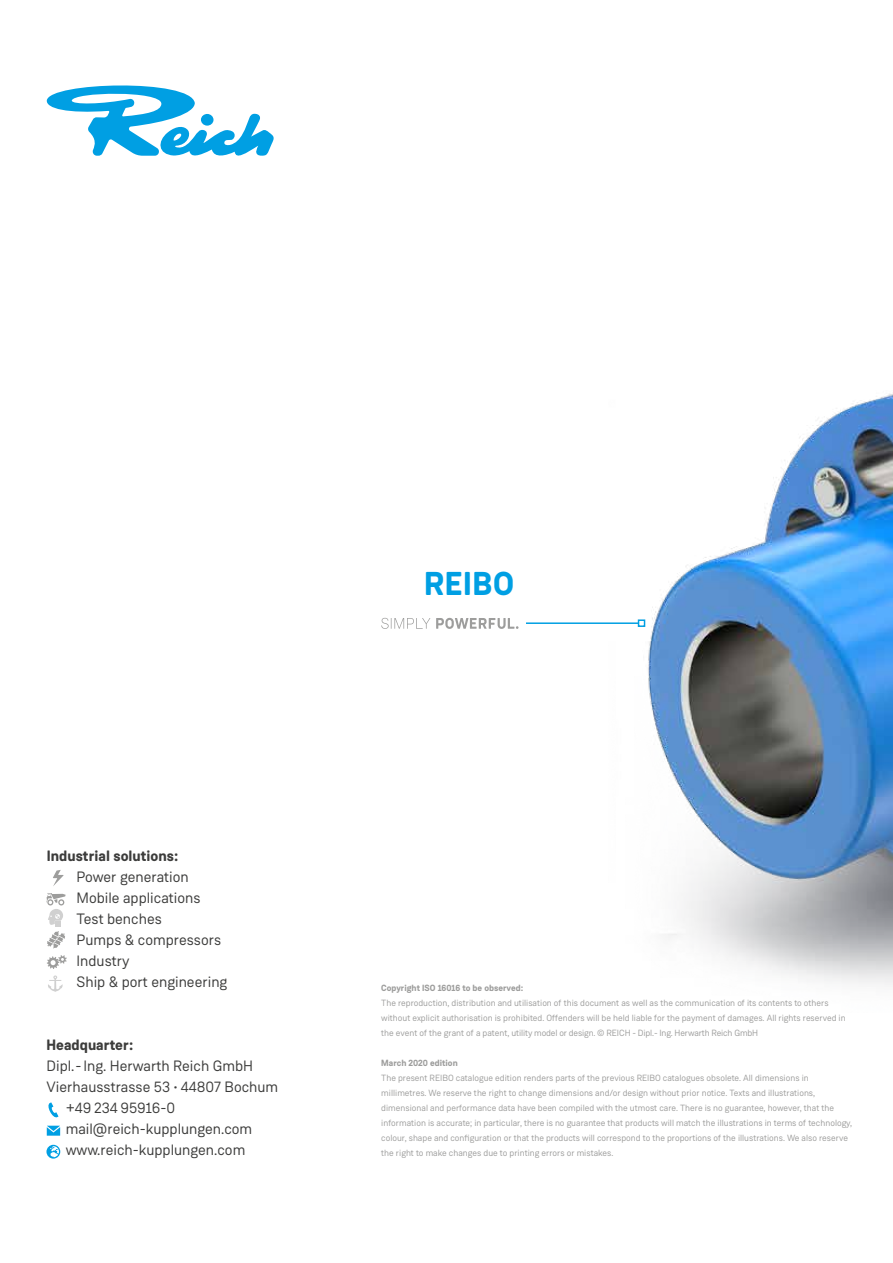
<style>
.page{position:relative;width:893px;height:1263px;background:#fff}
.page>*{position:absolute;margin:0;border:0;box-sizing:border-box;transform-origin:0 0}
.t1{font:700 33px "Weissenhof Grotesk";letter-spacing:.02em;color:#009fe3}
.t2{font:15px/21px "Weissenhof Grotesk";color:#3c3c3b}
.t3{font:700 15px "Weissenhof Grotesk";color:#3c3c3b}
.t4{font:9px/15px "Weissenhof Grotesk";color:#9d9d9c}
.t5{font:700 9px "Weissenhof Grotesk";color:#9d9d9c}
</style>
<div class="page">
<svg style="left:436px;top:618px;width:41px;height:11px"></svg>
<svg style="left:381px;top:618px;width:49px;height:11px"></svg>
<svg style="left:46px;top:85px;width:228px;height:71px"></svg>
<img style="left:478px;top:394px;width:415px;height:591px">
<svg style="left:47px;top:1126px;width:13px;height:10px"></svg>
<svg style="left:48px;top:1102px;width:10px;height:16px"></svg>
<svg style="left:46px;top:1145px;width:14px;height:13px"></svg>
<svg style="left:47px;top:955px;width:20px;height:14px"></svg>
<svg style="left:53px;top:870px;width:11px;height:16px"></svg>
<svg style="left:47px;top:893px;width:19px;height:55px"></svg>
<svg style="left:48px;top:975px;width:15px;height:17px"></svg>
<h2 class="t3" style="left:47px;top:846px;width:133px">Industrial solutions:</h2>
<h2 class="t2" style="left:77px;top:866px;width:152px">Power generation<br>Mobile applications<br>Test benches<br>Pumps &amp; compressors<br>Industry<br>Ship &amp; port engineering</h2>
<h2 class="t3" style="left:47px;top:1035px;width:88px">Headquarter:</h2>
<h2 class="t2" style="left:47px;top:1055px;width:208px">Dipl.- Ing. Herwarth Reich GmbH</h2>
<h2 class="t2" style="left:47px;top:1076px;width:233px">Vierhausstrasse 53 • 44807 Bochum</h2>
<h2 class="t2" style="left:66px;top:1097px;width:111px">+49 234 95916-0</h2>
<h2 class="t2" style="left:66px;top:1118px;width:188px">mail@reich-kupplungen.com</h2>
<h2 class="t2" style="left:66px;top:1139px;width:181px">www.reich-kupplungen.com</h2>
<h1 class="t1" style="left:424px;top:562px;width:92px">REIBO</h1>
<p class="t5" style="left:381px;top:982px;width:144px">Copyright ISO 16016 to be observed:</p>
<p class="t4" style="left:381px;top:995px;width:466px">The reproduction, distribution and utilisation of this document as well as the communication of its contents to others without explicit authorisation is prohibited. Offenders will be held liable for the payment of damages. All rights reserved in the event of the grant of a patent, utility model or design. © REICH - Dipl.- Ing. Herwarth Reich GmbH</p>
<p class="t5" style="left:381px;top:1057px;width:78px">March 2020 edition</p>
<p class="t4" style="left:381px;top:1070px;width:472px">The present REIBO catalogue edition renders parts of the previous REIBO catalogues obsolete. All dimensions in millimetres. We reserve the right to change dimensions and/or design without prior notice. Texts and illustrations, dimensional and performance data have been compiled with the utmost care. There is no guarantee, however, that the information is accurate; in particular, there is no guarantee that products will match the illustrations in terms of technology, colour, shape and configuration or that the products will correspond to the proportions of the illustrations. We also reserve the right to make changes due to printing errors or mistakes.</p>
</div>
